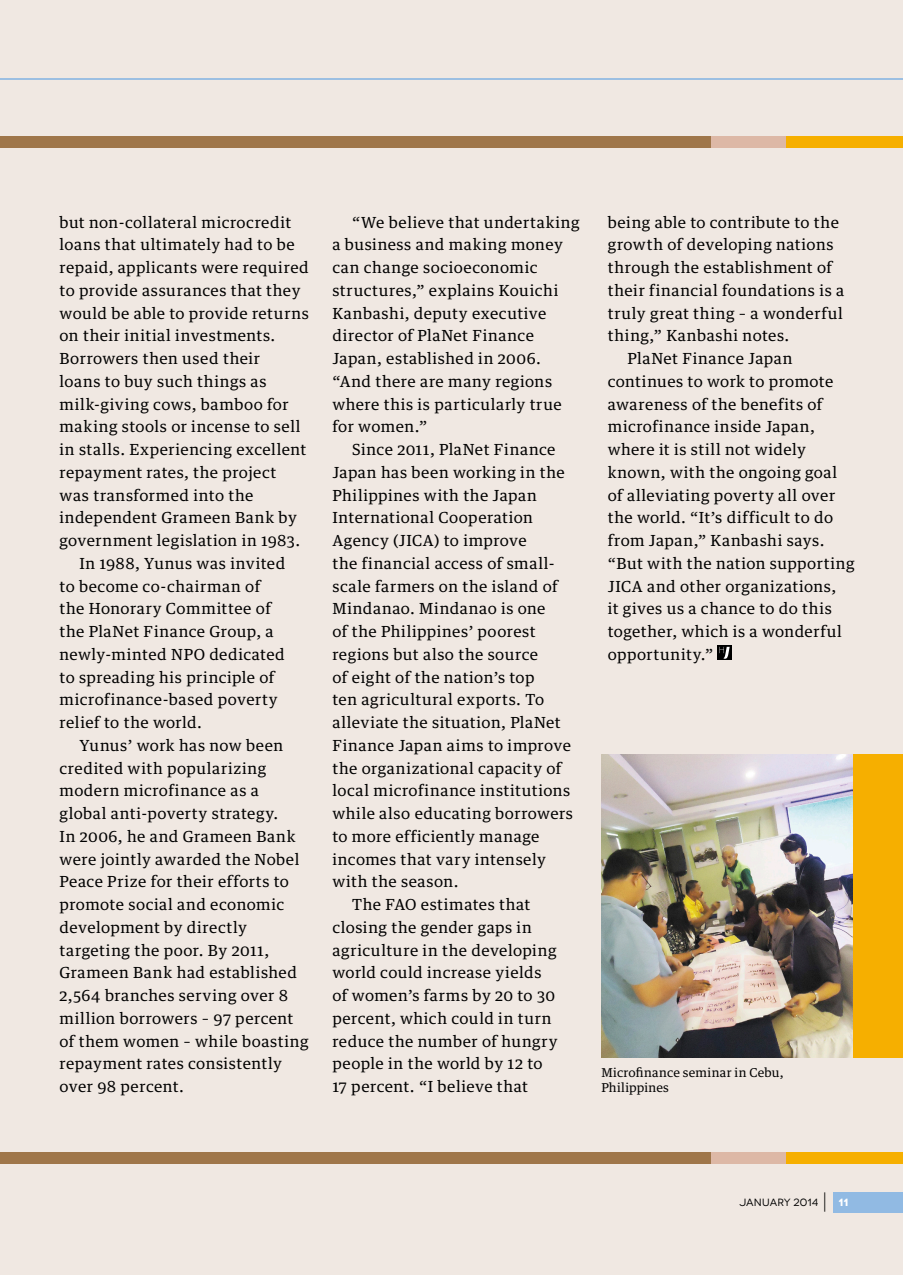
<style>
.page{position:relative;width:903px;height:1275px;background:#f0e8e2}
.page>*{position:absolute;margin:0;border:0;box-sizing:border-box;transform-origin:0 0}
.A2_Body_Main{font:15.4px/22.8px "Guardian Text Egyp";letter-spacing:.035em;color:#000}
.A6_caption{font:12.25px/15.8px "Guardian Text Egyp";letter-spacing:.02em;color:#000}
.t1{font:10.5px "Novecentowide";letter-spacing:.015em;color:#000}
.s1{font-weight:300;font-size:22.75px}
.s2{font-weight:700;color:#fff}
</style>
<div class="page">
<div style="left:833px;top:1192px;width:70px;height:20px;background:#91bae3"></div>
<hr style="left:0;top:78px;width:903px;height:2px;background:#9cbfe2">
<div style="left:852px;top:754px;width:51px;height:304px;background:#f6af00"></div>
<img style="left:601px;top:754px;width:251px;height:304px">
<svg style="left:718px;top:645px;width:14px;height:15px"></svg>
<svg style="left:719px;top:647px;width:11px;height:12px"></svg>
<div style="left:0;top:136px;width:711px;height:12px;background:#9f764a"></div>
<div style="left:0;top:1152px;width:711px;height:12px;background:#9f764a"></div>
<div style="left:711px;top:136px;width:76px;height:12px;background:#ddb8a6"></div>
<div style="left:711px;top:1152px;width:76px;height:12px;background:#ddb8a6"></div>
<div style="left:787px;top:136px;width:116px;height:12px;background:#f6af00"></div>
<div style="left:787px;top:1152px;width:116px;height:12px;background:#f6af00"></div>
<p class="A2_Body_Main" style="left:60px;top:209px;width:251px">but non-collateral microcredit loans that ultimately had to be repaid, applicants were required to provide assurances that they would be able to provide returns on their initial investments.<br>Borrowers then used their<br>loans to buy such things as milk-giving cows, bamboo for making stools or incense to sell in stalls. Experiencing excellent repayment rates, the project was transformed into the independent Grameen Bank by government legislation in 1983.</p>
<p class="A2_Body_Main" style="left:60px;top:550px;width:227px;text-indent:20px">In 1988, Yunus was invited to become co-chairman of the Honorary Committee of the PlaNet Finance Group, a newly-minted NPO dedicated to spreading his principle of microfinance-based poverty relief to the world.</p>
<p class="A2_Body_Main" style="left:60px;top:732px;width:251px;text-indent:20px">Yunus’ work has now been credited with popularizing modern microfinance as a global anti-poverty strategy.<br>In 2006, he and Grameen Bank were jointly awarded the Nobel<br>Peace Prize for their efforts to promote social and economic development by directly targeting the poor. By 2011,<br>Grameen Bank had established<br>2,564 branches serving over 8 million borrowers – 97 percent of them women – while boasting repayment rates consistently over 98 percent.</p>
<p class="A2_Body_Main" style="left:332px;top:209px;width:249px;text-indent:20px">“We believe that undertaking a business and making money can change socioeconomic structures,” explains Kouichi<br>Kanbashi, deputy executive director of PlaNet Finance<br>Japan, established in 2006. “And there are many regions where this is particularly true for women.”</p>
<p class="A2_Body_Main" style="left:332px;top:437px;width:242px;text-indent:20px">Since 2011, PlaNet Finance<br>Japan has been working in the<br>Philippines with the Japan<br>International Cooperation<br>Agency (JICA) to improve<br>the financial access of small&shy;scale farmers on the island of<br>Mindanao. Mindanao is one<br>of the Philippines’ poorest regions but also the source<br>of eight of the nation’s top<br>ten agricultural exports. To alleviate the situation, PlaNet<br>Finance Japan aims to improve the organizational capacity of local microfinance institutions while also educating borrowers to more efficiently manage incomes that vary intensely with the season.</p>
<p class="A2_Body_Main" style="left:332px;top:892px;width:227px;text-indent:20px">The FAO estimates that closing the gender gaps in agriculture in the developing world could increase yields of women’s farms by 20 to 30 percent, which could in turn reduce the number of hungry people in the world by 12 to<br>17 percent. “I believe that</p>
<p class="A2_Body_Main" style="left:608px;top:209px;width:238px">being able to contribute to the growth of developing nations through the establishment of their financial foundations is a truly great thing – a wonderful thing,” Kanbashi notes.</p>
<p class="A2_Body_Main" style="left:608px;top:346px;width:248px;text-indent:20px">PlaNet Finance Japan continues to work to promote awareness of the benefits of microfinance inside Japan, where it is still not widely known, with the ongoing goal of alleviating poverty all over the world. “It’s difficult to do from Japan,” Kanbashi says. “But with the nation supporting<br>JICA and other organizations,<br>it gives us a chance to do this together, which is a wonderful opportunity.”</p>
<p class="A6_caption" style="left:601px;top:1063px;width:184px">Microfinance seminar in Cebu,<br>Philippines</p>
<p class="t1" style="left:739px;top:1196px;width:110px">JANUARY 2014 <span class="s1">|</span> <span class="s2">11</span></p>
</div>
